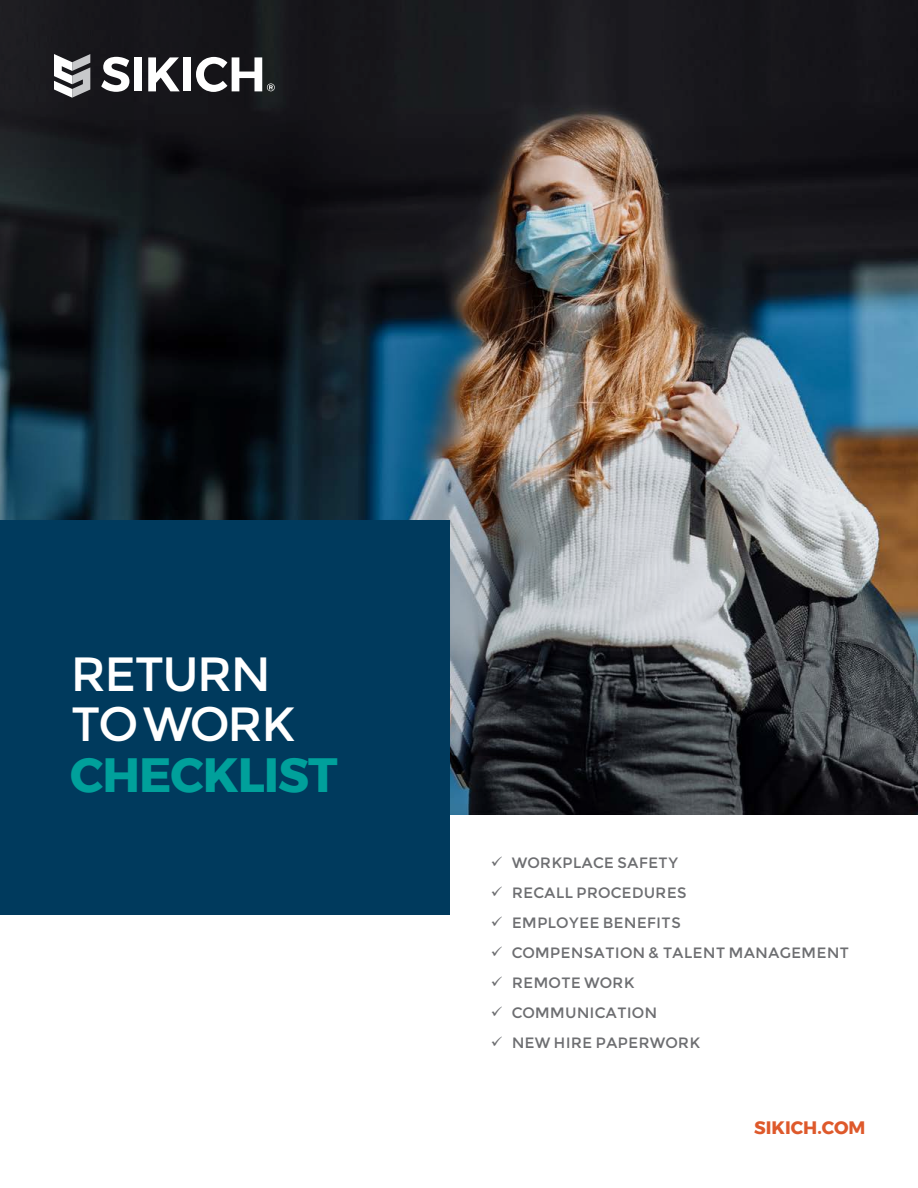
<style>
.page{position:relative;width:918px;height:1188px;background:#fff}
.page>*{position:absolute;margin:0;border:0;box-sizing:border-box;transform-origin:0 0}
.t1{font:48px/49.5px "Montserrat";letter-spacing:-.06em;color:#fff}
.t2{font:700 48px "Montserrat";letter-spacing:-.02em;color:#00a09b}
.t3{font:700 18px "Montserrat";color:#de592b}
.t4{font:15px/30px "Montserrat";color:#6d6e71}
</style>
<div class="page">
<img style="left:0;top:0;width:918px;height:814px">
<div style="left:0;top:521px;width:450px;height:394px;background:#003a5d"></div>
<svg style="left:101px;top:57px;width:28px;height:35px"></svg>
<div style="left:134px;top:57px;width:8px;height:34px;background:#fff"></div>
<svg style="left:148px;top:57px;width:32px;height:34px"></svg>
<div style="left:184px;top:57px;width:7px;height:34px;background:#fff"></div>
<svg style="left:196px;top:57px;width:79px;height:35px"></svg>
<svg style="left:54px;top:54px;width:36px;height:44px"></svg>
<h1 class="t1" style="left:70px;top:649px;width:227px">RETURN<br>TO WORK</h1>
<h1 class="t2" style="left:70px;top:736px;width:269px">CHECKLIST</h1>
<p class="t4" style="left:512px;top:847px;width:339px">WORKPLACE SAFETY<br>RECALL PROCEDURES<br>EMPLOYEE BENEFITS<br>COMPENSATION &amp; TALENT MANAGEMENT<br>REMOTE WORK<br>COMMUNICATION<br>NEW HIRE PAPERWORK</p>
<p class="t3" style="left:754px;top:1113px;width:113px">SIKICH.COM</p>
</div>
